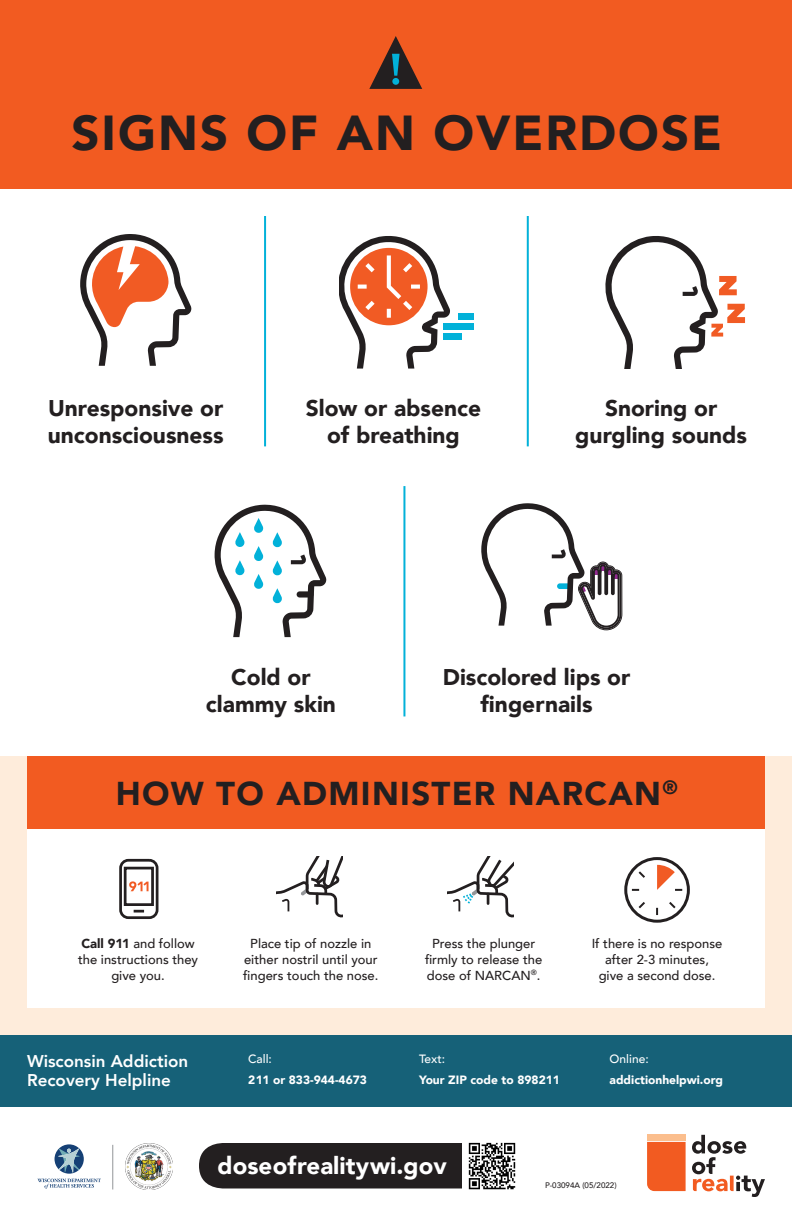
<style>
.page{position:relative;width:792px;height:1224px;background:#fff}
.page>*{position:absolute;margin:0;border:0;box-sizing:border-box;transform-origin:0 0}
.t1{font:900 49px "Avenir";letter-spacing:.04em;color:#231f20}
.t2{font:900 33px "Avenir";letter-spacing:.04em;color:#231f20}
.t3{font:900 24px "Avenir";color:#fff}
.t4{font:900 22.7px/27.3px "Avenir";color:#231f20;text-align:center}
.t5{font:800 17px/19px "Avenir";color:#fff}
.t6{font:500 13px/15.6px "Avenir";color:#231f20;text-align:center}
.t7{font:900 12px "Avenir";color:#fff}
.t8{font:500 12px "Avenir";color:#fff}
.t9{font:500 8px "Avenir";color:#231f20}
.s1{font-weight:900}
</style>
<div class="page">
<div style="left:199px;top:1143px;width:263px;height:45px;background:#231f20"></div>
<div style="left:0;top:756px;width:792px;height:279px;background:#feecdb"></div>
<div style="left:0;top:1035px;width:792px;height:72px;background:#166178"></div>
<div style="left:0;top:0;width:792px;height:189px;background:#f25b21"></div>
<div style="left:27px;top:784px;width:738px;height:224px;background:#fff"></div>
<div style="left:27px;top:757px;width:738px;height:72px;background:#f25b21"></div>
<svg style="left:369px;top:36px;width:53px;height:53px"></svg>
<div style="left:392px;top:78px;width:7px;height:7px;background:#02b1d9;border-radius:50%"></div>
<svg style="left:80px;top:234px;width:111px;height:132px"></svg>
<div style="left:443px;top:323px;width:30px;height:6px;background:#02b1d9"></div>
<div style="left:443px;top:333px;width:19px;height:6px;background:#02b1d9"></div>
<div style="left:458px;top:313px;width:15px;height:6px;background:#02b1d9"></div>
<svg style="left:339px;top:236px;width:111px;height:133px"></svg>
<svg style="left:605px;top:236px;width:140px;height:133px"></svg>
<svg style="left:215px;top:505px;width:111px;height:132px"></svg>
<svg style="left:481px;top:503px;width:141px;height:127px"></svg>
<svg style="left:119px;top:859px;width:40px;height:60px"></svg>
<svg style="left:277px;top:856px;width:65px;height:62px"></svg>
<svg style="left:448px;top:856px;width:65px;height:62px"></svg>
<div style="left:624px;top:857px;width:66px;height:66px;border:3px solid #231f20;border-radius:50%"></div>
<svg style="left:656px;top:908px;width:2px;height:7px"></svg>
<svg style="left:632px;top:889px;width:7px;height:2px"></svg>
<svg style="left:657px;top:865px;width:25px;height:26px"></svg>
<svg style="left:638px;top:871px;width:7px;height:7px"></svg>
<svg style="left:669px;top:902px;width:7px;height:7px"></svg>
<svg style="left:638px;top:902px;width:7px;height:7px"></svg>
<div style="left:647px;top:1142px;width:39px;height:49px;background:#f25b21"></div>
<div style="left:647px;top:1135px;width:39px;height:6px;background:#fbbe8d"></div>
<svg style="left:692px;top:1135px;width:73px;height:62px"></svg>
<hr style="left:264px;top:216px;width:2px;height:230px;background:#02b1d9">
<hr style="left:527px;top:216px;width:2px;height:230px;background:#02b1d9">
<hr style="left:403px;top:486px;width:2px;height:230px;background:#02b1d9">
<img style="left:126px;top:1143px;width:46px;height:47px">
<svg style="left:37px;top:1179px;width:64px;height:10px"></svg>
<svg style="left:55px;top:1144px;width:29px;height:30px"></svg>
<svg style="left:58px;top:1148px;width:22px;height:25px"></svg>
<hr style="left:112px;top:1145px;width:1px;height:44px;background:#939598">
<img style="left:468px;top:1142px;width:47px;height:47px">
<h1 class="t1" style="left:71px;top:91px;width:652px">SIGNS OF AN OVERDOSE</h1>
<h3 class="t4" style="left:48px;top:394px;width:177px;text-align:left">Unresponsive or unconsciousness</h3>
<h3 class="t4" style="left:306px;top:394px;width:177px">Slow or absence of breathing</h3>
<h3 class="t4" style="left:575px;top:394px;width:173px">Snoring or gurgling sounds</h3>
<h3 class="t4" style="left:206px;top:663px;width:132px">Cold or clammy skin</h3>
<h3 class="t4" style="left:443px;top:663px;width:189px">Discolored lips or fingernails</h3>
<h2 class="t2" style="left:116px;top:765px;width:564px">HOW TO ADMINISTER NARCAN<sup>®</sup></h2>
<p class="t6" style="left:78px;top:935px;width:122px"><span class="s1">Call 911</span> and follow the instructions they give you.</p>
<p class="t6" style="left:243px;top:935px;width:137px">Place tip of nozzle in either nostril until your fingers touch the nose.</p>
<p class="t6" style="left:425px;top:935px;width:119px">Press the plunger firmly to release the dose of NARCAN<sup>®</sup>.</p>
<p class="t6" style="left:592px;top:935px;width:132px">If there is no response after 2-3 minutes, give a second dose.</p>
<h3 class="t5" style="left:27px;top:1052px;width:163px">Wisconsin Addiction<br>Recovery Helpline</h3>
<p class="t8" style="left:248px;top:1049px;width:25px">Call:</p>
<p class="t7" style="left:248px;top:1070px;width:120px">211 or 833-944-4673</p>
<p class="t8" style="left:419px;top:1049px;width:28px">Text:</p>
<p class="t7" style="left:419px;top:1070px;width:143px">Your ZIP code to 898211</p>
<h3 class="t3" style="left:218px;top:1145px;width:231px">doseofrealitywi.gov</h3>
<p class="t8" style="left:610px;top:1049px;width:41px">Online:</p>
<p class="t7" style="left:610px;top:1070px;width:115px">addictionhelpwi.org</p>
<p class="t9" style="left:545px;top:1178px;width:73px">P-03094A (05/2022)</p>
</div>
